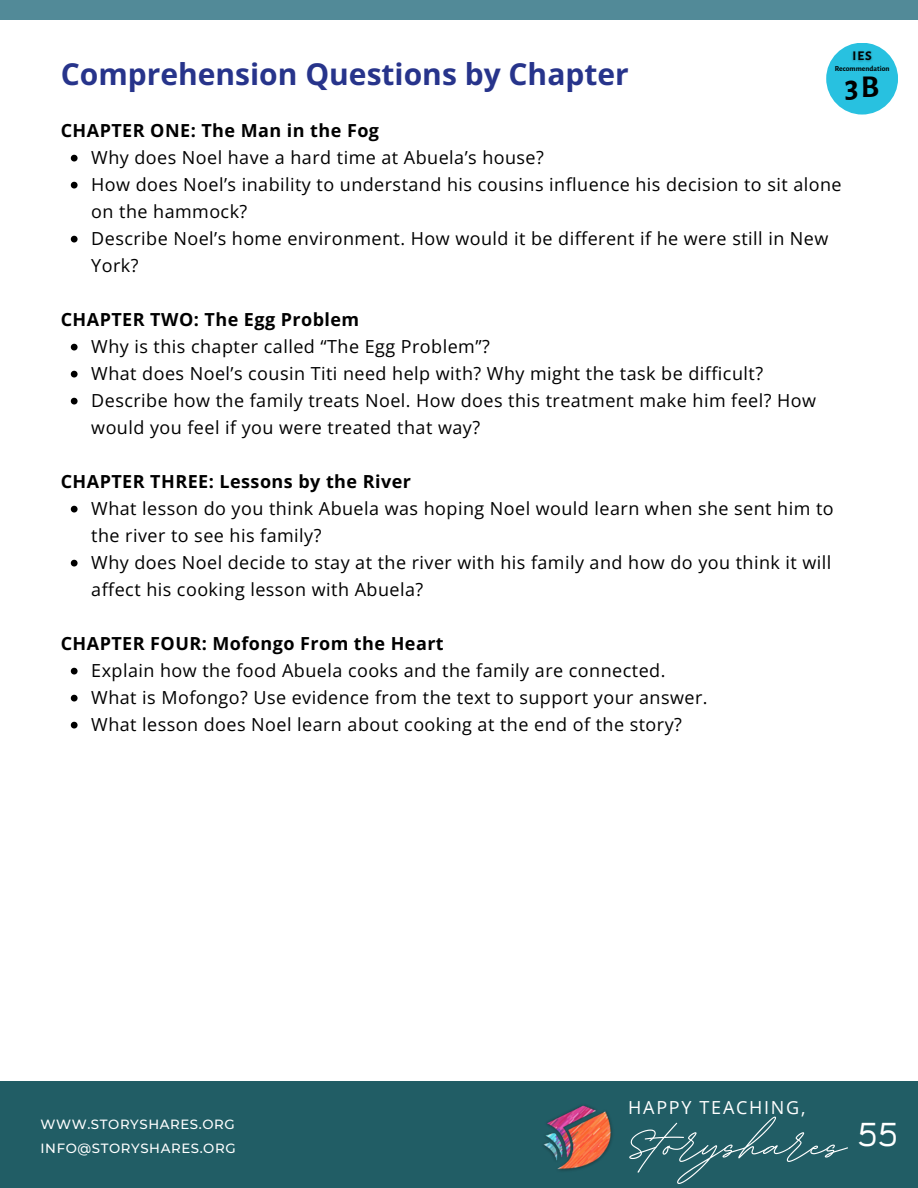
<style>
.page{position:relative;width:918px;height:1188px;background:#fff}
.page>*{position:absolute;margin:0;border:0;box-sizing:border-box;transform-origin:0 0}
.t1{font:700 73.2px "BD Script";color:#fff}
.t2{font:33.9px "Anka Coder r";color:#fff}
.t3{font:700 31.95px "Alegreya Sans";color:#000}
.t4{font:700 30px "Open Sans";color:#27348b}
.t5{font:18px/27px "Open Sans";letter-spacing:.025em;color:#000}
.t6{font:700 18px "Open Sans";letter-spacing:.025em;color:#000}
.t7{font:18px "Open Sans";letter-spacing:.095em;color:#fff}
.t8{font:500 13.35px "Montserrat";letter-spacing:.045em;color:#fff}
.t9{font:700 13.35px "Alegreya Sans";color:#000}
.t10{font:700 7.65px "Alegreya Sans";color:#000}
</style>
<div class="page">
<div style="left:0;top:0;width:918px;height:20px;background:#528a98"></div>
<div style="left:0;top:1082px;width:918px;height:106px;background:#215d65"></div>
<img style="left:543px;top:1105px;width:69px;height:66px">
<svg style="left:71px;top:155px;width:7px;height:7px"></svg>
<svg style="left:71px;top:182px;width:7px;height:7px"></svg>
<svg style="left:71px;top:236px;width:7px;height:7px"></svg>
<svg style="left:71px;top:344px;width:7px;height:7px"></svg>
<svg style="left:71px;top:371px;width:7px;height:7px"></svg>
<svg style="left:71px;top:398px;width:7px;height:7px"></svg>
<svg style="left:71px;top:506px;width:7px;height:7px"></svg>
<svg style="left:71px;top:560px;width:7px;height:7px"></svg>
<svg style="left:71px;top:668px;width:7px;height:7px"></svg>
<svg style="left:71px;top:695px;width:7px;height:7px"></svg>
<svg style="left:71px;top:722px;width:7px;height:7px"></svg>
<div style="left:826px;top:43px;width:72px;height:72px;background:#28c1e0;border-radius:50%"></div>
<img style="left:852px;top:51px;width:20px;height:11px">
<p class="t9" style="left:852px;top:50px;width:21px">IES</p>
<p class="t10" style="left:835px;top:65px;width:56px">Recommendation</p>
<p class="t3" style="left:845px;top:72px;width:36px">3B</p>
<p class="t4" style="left:61px;top:53px;width:570px">Comprehension Questions by Chapter</p>
<p class="t6" style="left:61px;top:118px;width:320px">CHAPTER ONE: The Man in the Fog</p>
<p class="t5" style="left:91px;top:143px;width:454px">Why does Noel have a hard time at Abuela’s house?</p>
<p class="t5" style="left:91px;top:170px;width:752px">How does Noel’s inability to understand his cousins influence his decision to sit alone on the hammock?</p>
<p class="t5" style="left:91px;top:224px;width:739px">Describe Noel’s home environment. How would it be different if he were still in New<br>York?</p>
<p class="t6" style="left:61px;top:307px;width:300px">CHAPTER TWO: The Egg Problem</p>
<p class="t5" style="left:91px;top:332px;width:400px">Why is this chapter called “The Egg Problem”?</p>
<h5 class="t5" style="left:91px;top:359px;width:673px">What does Noel’s cousin Titi need help with? Why might the task be difficult?</h5>
<p class="t5" style="left:91px;top:386px;width:726px">Describe how the family treats Noel. How does this treatment make him feel? How would you feel if you were treated that way?</p>
<p class="t6" style="left:61px;top:469px;width:352px">CHAPTER THREE: Lessons by the River</p>
<h5 class="t5" style="left:91px;top:494px;width:744px">What lesson do you think Abuela was hoping Noel would learn when she sent him to the river to see his family?</h5>
<p class="t5" style="left:91px;top:548px;width:742px">Why does Noel decide to stay at the river with his family and how do you think it will affect his cooking lesson with Abuela?</p>
<p class="t6" style="left:61px;top:631px;width:385px">CHAPTER FOUR: Mofongo From the Heart</p>
<p class="t5" style="left:91px;top:656px;width:576px">Explain how the food Abuela cooks and the family are connected.</p>
<p class="t5" style="left:91px;top:683px;width:618px">What is Mofongo? Use evidence from the text to support your answer.</p>
<p class="t5" style="left:91px;top:710px;width:592px">What lesson does Noel learn about cooking at the end of the story?</p>
<h2 class="t8" style="left:41px;top:1116px;width:196px">WWW.STORYSHARES.ORG</h2>
<h3 class="t8" style="left:41px;top:1141px;width:197px">INFO@STORYSHARES.ORG</h3>
<p class="t7" style="left:628px;top:1095px;width:179px">HAPPY TEACHING,</p>
<p class="t1" style="left:627px;top:1096px;width:220px">Storyshares</p>
<h5 class="t2" style="left:857px;top:1116px;width:42px">55</h5>
</div>
